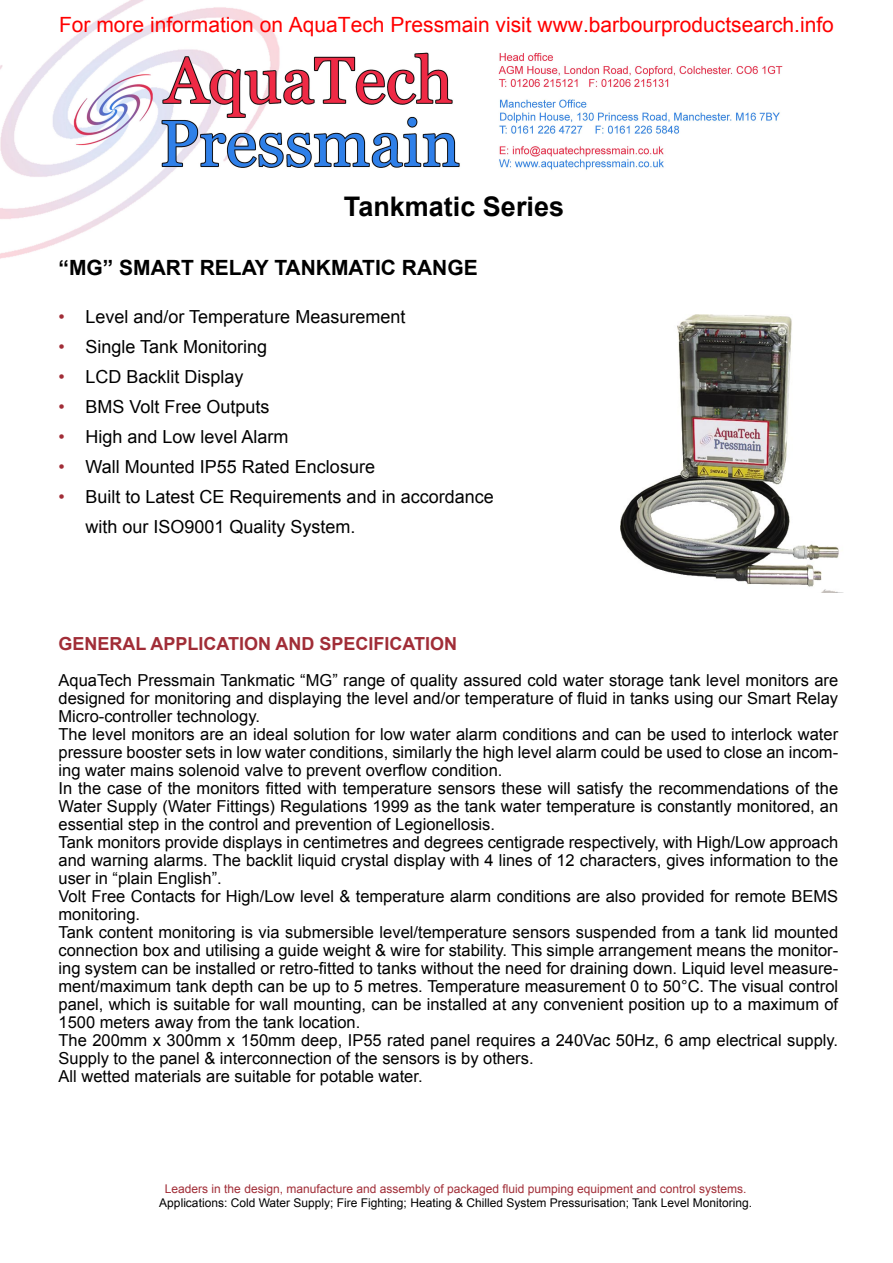
<style>
.page{position:relative;width:893px;height:1263px;background:#fff}
.page>*{position:absolute;margin:0;border:0;box-sizing:border-box;transform-origin:0 0}
.t1{font:700 27px "Arial";color:#000}
.t2{font:21px "Arial";color:#f00}
.heading_2{font:700 21px "Arial";color:#000}
.heading_2-2{font:18px "Arial";color:#000}
.heading_2-3{font:700 18px "Arial";color:#a12d37}
.heading_2-4{font:16.5px/18px "Arial";color:#000;text-align:justify}
.t3{font:12px "Arial";color:#000}
.t4{font:12px "Arial";color:#a12d37}
.s1{color:#a12d37}
</style>
<div class="page">
<img style="left:0;top:0;width:783px;height:259px">
<img style="left:621px;top:315px;width:218px;height:277px">
<p class="t2" style="left:59px;top:11px;width:776px">For more information on AquaTech Pressmain visit www.barbourproductsearch.info</p>
<p class="t1" style="left:344px;top:189px;width:222px">Tankmatic Series</p>
<p class="heading_2" style="left:59px;top:254px;width:421px">“MG” SMART RELAY TANKMATIC RANGE</p>
<p class="heading_2-2" style="left:59px;top:305px;width:348px"><span class="s1">•</span> Level and/or Temperature Measurement</p>
<p class="heading_2-2" style="left:59px;top:335px;width:210px"><span class="s1">•</span> Single Tank Monitoring</p>
<p class="heading_2-2" style="left:59px;top:365px;width:187px"><span class="s1">•</span> LCD Backlit Display</p>
<p class="heading_2-2" style="left:59px;top:395px;width:213px"><span class="s1">•</span> BMS Volt Free Outputs</p>
<p class="heading_2-2" style="left:59px;top:425px;width:232px"><span class="s1">•</span> High and Low level Alarm</p>
<p class="heading_2-2" style="left:59px;top:455px;width:318px"><span class="s1">•</span> Wall Mounted IP55 Rated Enclosure</p>
<p class="heading_2-2" style="left:59px;top:485px;width:437px"><span class="s1">•</span> Built to Latest CE Requirements and in accordance</p>
<p class="heading_2-2" style="left:86px;top:515px;width:272px">with our ISO9001 Quality System.</p>
<p class="heading_2-3" style="left:59px;top:631px;width:400px">GENERAL APPLICATION AND SPECIFICATION</p>
<p class="heading_2-4" style="left:59px;top:671px;width:781px">AquaTech Pressmain Tankmatic “MG” range of quality assured cold water storage tank level monitors are designed for monitoring and displaying the level and/or temperature of fluid in tanks using our Smart Relay Micro-controller technology.</p>
<p class="heading_2-4" style="left:59px;top:725px;width:781px">The level monitors are an ideal solution for low water alarm conditions and can be used to interlock water pressure booster sets in low water conditions, similarly the high level alarm could be used to close an incom&shy;ing water mains solenoid valve to prevent overflow condition.</p>
<p class="heading_2-4" style="left:59px;top:779px;width:781px">In the case of the monitors fitted with temperature sensors these will satisfy the recommendations of the Water Supply (Water Fittings) Regulations 1999 as the tank water temperature is constantly monitored, an essential step in the control and prevention of Legionellosis.</p>
<p class="heading_2-4" style="left:59px;top:833px;width:781px">Tank monitors provide displays in centimetres and degrees centigrade respectively, with High/Low approach and warning alarms. The backlit liquid crystal display with 4 lines of 12 characters, gives information to the user in “plain English”.</p>
<p class="heading_2-4" style="left:59px;top:887px;width:781px">Volt Free Contacts for High/Low level &amp; temperature alarm conditions are also provided for remote BEMS monitoring.</p>
<p class="heading_2-4" style="left:59px;top:923px;width:781px">Tank content monitoring is via submersible level/temperature sensors suspended from a tank lid mounted connection box and utilising a guide weight &amp; wire for stability. This simple arrangement means the monitor&shy;ing system can be installed or retro-fitted to tanks without the need for draining down. Liquid level measure&shy;ment/maximum tank depth can be up to 5 metres. Temperature measurement 0 to 50°C. The visual control panel, which is suitable for wall mounting, can be installed at any convenient position up to a maximum of 1500 meters away from the tank location.</p>
<p class="heading_2-4" style="left:59px;top:1031px;width:781px">The 200mm x 300mm x 150mm deep, IP55 rated panel requires a 240Vac 50Hz, 6 amp electrical supply.<br>Supply to the panel &amp; interconnection of the sensors is by others.</p>
<p class="heading_2-4" style="left:59px;top:1067px;width:366px">All wetted materials are suitable for potable water.</p>
<p class="t4" style="left:165px;top:1181px;width:583px">Leaders in the design, manufacture and assembly of packaged fluid pumping equipment and control systems.</p>
<p class="t3" style="left:159px;top:1195px;width:594px">Applications: Cold Water Supply; Fire Fighting; Heating &amp; Chilled System Pressurisation; Tank Level Monitoring.</p>
</div>
